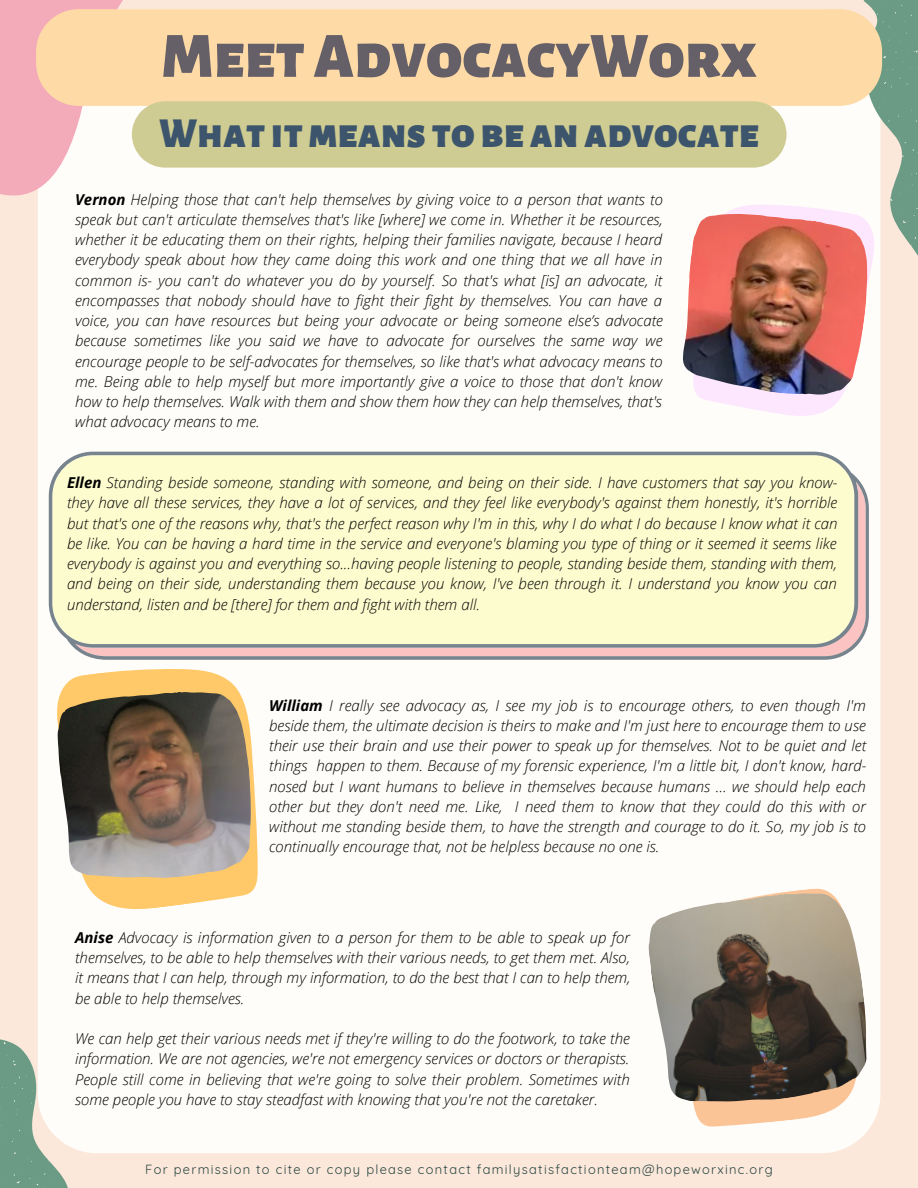
<style>
.page{position:relative;width:918px;height:1188px;background:#fbe8da}
.page>*{position:absolute;margin:0;border:0;box-sizing:border-box;transform-origin:0 0}
.t1{font:900 64.5px "Alegreya Sans SC";color:#655f68}
.t2{font:900 42px "Alegreya Sans SC";color:#3c546c}
.t3{font:italic 300 15px/20.2px "Open Sans";color:#000;text-align:justify}
.t4{font:12.9px "Quicksand";letter-spacing:.1em;color:#2b4743}
.s1{font-weight:700}
</style>
<div class="page">
<div style="left:38px;top:9px;width:842px;height:1144px;background:#fffdfa;border-radius:59px"></div>
<svg style="left:864px;top:0;width:54px;height:336px"></svg>
<svg style="left:682px;top:190px;width:198px;height:226px"></svg>
<svg style="left:0;top:1039px;width:89px;height:149px"></svg>
<svg style="left:0;top:0;width:132px;height:196px;fill:#f3aab9"></svg>
<img style="left:683px;top:214px;width:184px;height:181px">
<svg style="left:57px;top:669px;width:201px;height:241px;fill:#ffc969"></svg>
<img style="left:58px;top:692px;width:193px;height:186px">
<svg style="left:692px;top:888px;width:175px;height:239px;fill:#fbc497"></svg>
<img style="left:649px;top:893px;width:217px;height:208px">
<div style="left:36px;top:9px;width:846px;height:97px;background:#fedba6"></div>
<div style="left:132px;top:101px;width:655px;height:67px;background:#cecc93"></div>
<svg style="left:49px;top:452px;width:820px;height:208px;background:#f4f2ca"></svg>
<h1 class="t1" style="left:162px;top:25px;width:596px">MeetAdvocacyWorx</h1>
<h2 class="t2" style="left:159px;top:113px;width:602px">What itmeans tobeanadvocate</h2>
<p class="t3" style="left:75px;top:189px;width:589px"><span class="s1">Vernon</span> Helping those that can't help themselves by giving voice to a person that wants to speak but can't articulate themselves that's like [where] we come in. Whether it be resources, whether it be educating them on their rights, helping their families navigate, because I heard everybody speak about how they came doing this work and one thing that we all have in common is- you can't do whatever you do by yourself. So that's what [is] an advocate, it encompasses that nobody should have to fight their fight by themselves. You can have a voice, you can have resources but being your advocate or being someone else’s advocate because sometimes like you said we have to advocate for ourselves the same way we encourage people to be self-advocates for themselves, so like that's what advocacy means to me. Being able to help myself but more importantly give a voice to those that don't know how to help themselves. Walk with them and show them how they can help themselves, that's what advocacy means to me.</p>
<p class="t3" style="left:67px;top:472px;width:772px"><span class="s1">Ellen</span> Standing beside someone, standing with someone, and being on their side. I have customers that say you know&shy;they have all these services, they have a lot of services, and they feel like everybody's against them honestly, it's horrible but that's one of the reasons why, that's the perfect reason why I'm in this, why I do what I do because I know what it can be like. You can be having a hard time in the service and everyone's blaming you type of thing or it seemed it seems like everybody is against you and everything so...having people listening to people, standing beside them, standing with them, and being on their side, understanding them because you know, I've been through it. I understand you know you can understand, listen and be [there] for them and fight with them all.</p>
<p class="t3" style="left:269px;top:695px;width:599px"><span class="s1">William</span> I really see advocacy as, I see my job is to encourage others, to even though I'm beside them, the ultimate decision is theirs to make and I'm just here to encourage them to use their use their brain and use their power to speak up for themselves. Not to be quiet and let things happen to them. Because of my forensic experience, I'm a little bit, I don't know, hard&shy;nosed but I want humans to believe in themselves because humans ... we should help each other but they don't need me. Like, I need them to know that they could do this with or without me standing beside them, to have the strength and courage to do it. So, my job is to continually encourage that, not be helpless because no one is.</p>
<p class="t3" style="left:75px;top:927px;width:557px"><span class="s1">Anise</span> Advocacy is information given to a person for them to be able to speak up for themselves, to be able to help themselves with their various needs, to get them met. Also, it means that I can help, through my information, to do the best that I can to help them, be able to help themselves.</p>
<p class="t3" style="left:75px;top:1028px;width:556px">We can help get their various needs met if they're willing to do the footwork, to take the information. We are not agencies, we're not emergency services or doctors or therapists.<br>People still come in believing that we're going to solve their problem. Sometimes with some people you have to stay steadfast with knowing that you're not the caretaker.</p>
<p class="t4" style="left:145px;top:1161px;width:629px">For permission to cite or copy please contact familysatisfactionteam@hopeworxinc.org</p>
</div>
